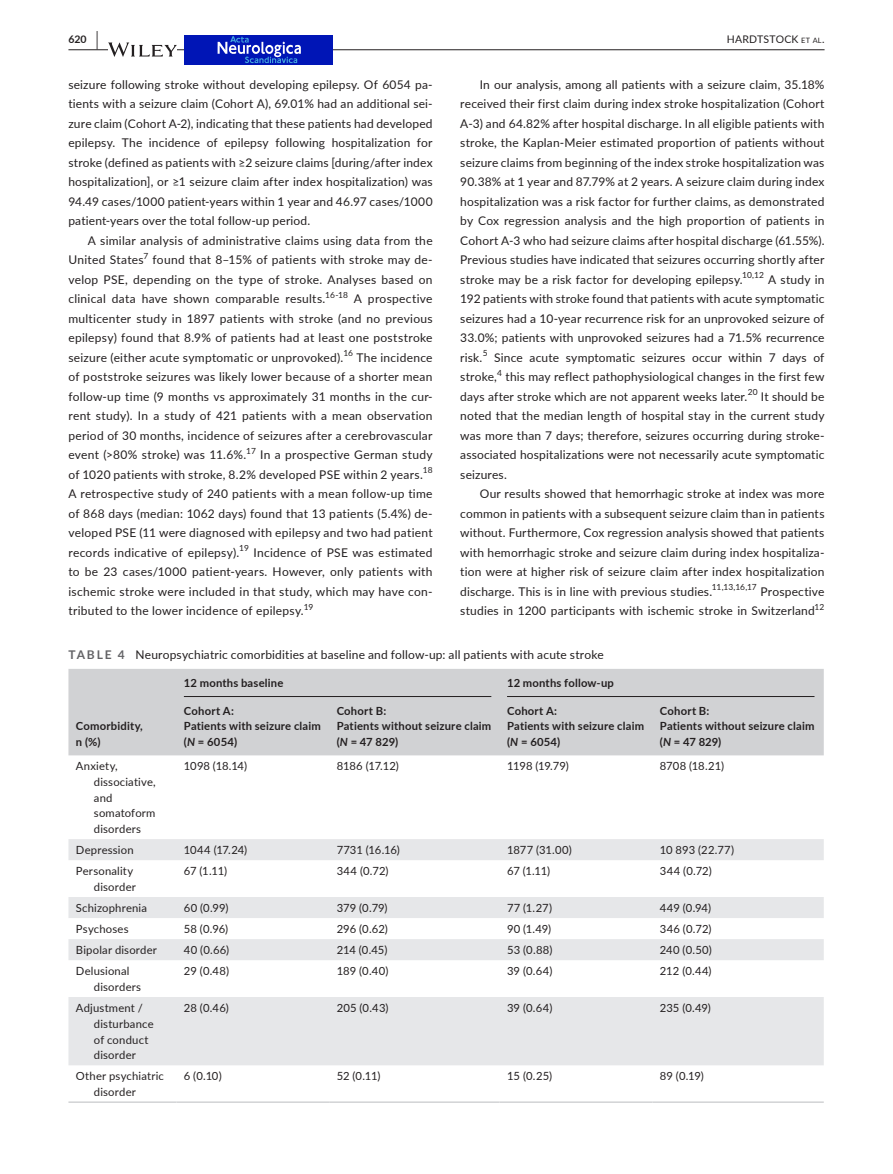
<style>
.page{position:relative;width:893px;height:1174px;background:#fff}
.page>*{position:absolute;margin:0;border:0;box-sizing:border-box;transform-origin:0 0}
.t1{font:12px/19.5px "Lato";letter-spacing:.015em;color:#231f20;text-align:justify}
.t2{font:11.25px/15.8px "Lato";letter-spacing:.015em;color:#231f20}
.t3{font:700 11.25px/15.8px "Lato";letter-spacing:.015em;color:#231f20}
.t4{font:10.5px "Lato";letter-spacing:.02em;color:#231f20}
.t5{font:700 10.5px "Lato";color:#231f20}
.t6{font:8.4px "Lato";color:#231f20}
.s1{font-size:19.5px}
.s2{font-size:7.35px}
.s3{font-weight:700;color:#636366}
.s4{font-style:italic}
</style>
<div class="page">
<hr style="left:68px;top:49px;width:756px;height:1px;background:#231f20">
<svg style="left:108px;top:42px;width:69px;height:15px"></svg>
<div style="left:185px;top:35px;width:148px;height:30px;background:#0015b6"></div>
<svg style="left:218px;top:36px;width:83px;height:27px"></svg>
<div style="left:68px;top:669px;width:756px;height:86px;background:#d1d2d4"></div>
<svg style="left:68px;top:839px;width:756px;height:226px;fill:#e6e7e9"></svg>
<hr style="left:68px;top:1101px;width:108px;height:1px;background:#d1d2d4">
<hr style="left:176px;top:1101px;width:153px;height:1px;background:#d1d2d4">
<hr style="left:329px;top:1101px;width:171px;height:1px;background:#d1d2d4">
<hr style="left:500px;top:1101px;width:152px;height:1px;background:#d1d2d4">
<hr style="left:652px;top:1101px;width:172px;height:1px;background:#d1d2d4">
<hr style="left:184px;top:696px;width:307px;height:1px;background:#231f20">
<hr style="left:507px;top:696px;width:307px;height:1px;background:#231f20">
<p class="t5" style="left:68px;top:31px;width:31px">620 <span class="s1">|</span></p>
<p class="t4" style="left:727px;top:31px;width:99px">HARDTSTOCK <span class="s2">et al</span>.</p>
<p class="t1" style="left:68px;top:74px;width:366px">seizure following stroke without developing epilepsy. Of 6054 pa&shy;tients with a seizure claim (Cohort A), 69.01% had an additional sei&shy;zure claim (Cohort A-2), indicating that these patients had developed epilepsy. The incidence of epilepsy following hospitalization for stroke (defined as patients with ≥2 seizure claims [during/after index hospitalization], or ≥1 seizure claim after index hospitalization) was 94.49 cases/1000 patient-years within 1 year and 46.97 cases/1000 patient-years over the total follow-up period.</p>
<p class="t1" style="left:68px;top:230px;width:366px;text-indent:20px">A similar analysis of administrative claims using data from the<br>United States</p>
<p class="t1" style="left:460px;top:74px;width:366px;text-indent:20px">In our analysis, among all patients with a seizure claim, 35.18% received their first claim during index stroke hospitalization (Cohort A-3) and 64.82% after hospital discharge. In all eligible patients with stroke, the Kaplan-Meier estimated proportion of patients without seizure claims from beginning of the index stroke hospitalization was 90.38% at 1 year and 87.79% at 2 years. A seizure claim during index hospitalization was a risk factor for further claims, as demonstrated by Cox regression analysis and the high proportion of patients in Cohort A-3 who had seizure claims after hospital discharge (61.55%).<br>Previous studies have indicated that seizures occurring shortly after stroke may be a risk factor for developing epilepsy.</p>
<p class="t6" style="left:143px;top:250px;width:6px">7</p>
<p class="t1" style="left:68px;top:249px;width:366px;text-indent:84px">found that 8–15% of patients with stroke may de&shy;velop PSE, depending on the type of stroke. Analyses based on clinical data have shown comparable results.</p>
<p class="t6" style="left:742px;top:269px;width:23px">10,12</p>
<p class="t1" style="left:460px;top:269px;width:366px;text-indent:308px">A study in 192 patients with stroke found that patients with acute symptomatic seizures had a 10-year recurrence risk for an unprovoked seizure of 33.0%; patients with unprovoked seizures had a 71.5% recurrence risk.</p>
<p class="t6" style="left:325px;top:289px;width:24px">16-18</p>
<p class="t1" style="left:68px;top:288px;width:366px;text-indent:285px">A prospective multicenter study in 1897 patients with stroke (and no previous epilepsy) found that 8.9% of patients had at least one poststroke seizure (either acute symptomatic or unprovoked).</p>
<p class="t6" style="left:343px;top:347px;width:11px">16</p>
<p class="t1" style="left:68px;top:347px;width:366px;text-indent:288px">The incidence of poststroke seizures was likely lower because of a shorter mean follow-up time (9 months vs approximately 31 months in the cur&shy;rent study). In a study of 421 patients with a mean observation period of 30 months, incidence of seizures after a cerebrovascular event (&gt;80% stroke) was 11.6%.</p>
<p class="t6" style="left:483px;top:347px;width:6px">5</p>
<p class="t1" style="left:460px;top:347px;width:366px;text-indent:34px">Since acute symptomatic seizures occur within 7 days of stroke,</p>
<p class="t6" style="left:497px;top:367px;width:6px">4</p>
<p class="t1" style="left:460px;top:366px;width:366px;text-indent:45px">this may reflect pathophysiological changes in the first few days after stroke which are not apparent weeks later.</p>
<p class="t6" style="left:748px;top:386px;width:11px">20</p>
<p class="t1" style="left:460px;top:386px;width:366px;text-indent:301px">It should be noted that the median length of hospital stay in the current study was more than 7 days; therefore, seizures occurring during stroke&shy;associated hospitalizations were not necessarily acute symptomatic seizures.</p>
<p class="t1" style="left:460px;top:483px;width:366px;text-indent:20px">Our results showed that hemorrhagic stroke at index was more common in patients with a subsequent seizure claim than in patients without. Furthermore, Cox regression analysis showed that patients with hemorrhagic stroke and seizure claim during index hospitaliza&shy;tion were at higher risk of seizure claim after index hospitalization discharge. This is in line with previous studies.</p>
<p class="t6" style="left:246px;top:445px;width:11px">17</p>
<p class="t1" style="left:68px;top:444px;width:366px;text-indent:192px">In a prospective German study of 1020 patients with stroke, 8.2% developed PSE within 2 years.</p>
<p class="t6" style="left:423px;top:464px;width:11px">18</p>
<p class="t1" style="left:68px;top:483px;width:366px">A retrospective study of 240 patients with a mean follow-up time of 868 days (median: 1062 days) found that 13 patients (5.4%) de&shy;veloped PSE (11 were diagnosed with epilepsy and two had patient records indicative of epilepsy).</p>
<p class="t6" style="left:239px;top:542px;width:11px">19</p>
<p class="t1" style="left:68px;top:542px;width:366px;text-indent:185px">Incidence of PSE was estimated to be 23 cases/1000 patient-years. However, only patients with ischemic stroke were included in that study, which may have con&shy;tributed to the lower incidence of epilepsy.</p>
<p class="t6" style="left:712px;top:581px;width:46px">11,13,16,17</p>
<p class="t1" style="left:460px;top:581px;width:366px;text-indent:300px">Prospective studies in 1200 participants with ischemic stroke in Switzerland</p>
<p class="t6" style="left:304px;top:601px;width:11px">19</p>
<p class="t6" style="left:815px;top:601px;width:11px">12</p>
<p class="t1" style="left:68px;top:644px;width:537px"><span class="s3">TABLE 4</span> Neuropsychiatric comorbidities at baseline and follow-up: all patients with acute stroke</p>
<p class="t3" style="left:76px;top:718px;width:68px">Comorbidity, n (%)</p>
<p class="t3" style="left:184px;top:674px;width:101px">12 months baseline</p>
<p class="t3" style="left:507px;top:674px;width:108px">12 months follow-up</p>
<p class="t3" style="left:184px;top:702px;width:139px">Cohort A:<br>Patients with seizure claim (<span class="s4">N</span> = 6054)</p>
<p class="t3" style="left:337px;top:702px;width:156px">Cohort B:<br>Patients without seizure claim (<span class="s4">N</span> = 47 829)</p>
<p class="t3" style="left:507px;top:702px;width:139px">Cohort A:<br>Patients with seizure claim (<span class="s4">N</span> = 6054)</p>
<p class="t3" style="left:660px;top:702px;width:156px">Cohort B:<br>Patients without seizure claim (<span class="s4">N</span> = 47 829)</p>
<p class="t2" style="left:94px;top:757px;width:63px;text-indent:-18px">Anxiety, dissociative, and somatoform disorders</p>
<p class="t2" style="left:184px;top:757px;width:65px">1098 (18.14)</p>
<p class="t2" style="left:337px;top:757px;width:64px">8186 (17.12)</p>
<p class="t2" style="left:507px;top:757px;width:63px">1198 (19.79)</p>
<p class="t2" style="left:660px;top:757px;width:66px">8708 (18.21)</p>
<p class="t2" style="left:76px;top:841px;width:59px">Depression</p>
<p class="t2" style="left:184px;top:841px;width:65px">1044 (17.24)</p>
<p class="t2" style="left:337px;top:841px;width:65px">7731 (16.16)</p>
<p class="t2" style="left:507px;top:841px;width:66px">1877 (31.00)</p>
<p class="t2" style="left:660px;top:841px;width:76px">10 893 (22.77)</p>
<p class="t2" style="left:76px;top:862px;width:61px;text-align:right">Personality disorder</p>
<p class="t2" style="left:184px;top:862px;width:45px">67 (1.11)</p>
<p class="t2" style="left:337px;top:862px;width:53px">344 (0.72)</p>
<p class="t2" style="left:507px;top:862px;width:45px">67 (1.11)</p>
<p class="t2" style="left:660px;top:862px;width:53px">344 (0.72)</p>
<p class="t2" style="left:76px;top:899px;width:73px">Schizophrenia</p>
<p class="t2" style="left:184px;top:899px;width:46px">60 (0.99)</p>
<p class="t2" style="left:337px;top:899px;width:52px">379 (0.79)</p>
<p class="t2" style="left:507px;top:899px;width:46px">77 (1.27)</p>
<p class="t2" style="left:660px;top:899px;width:53px">449 (0.94)</p>
<p class="t2" style="left:76px;top:920px;width:54px">Psychoses</p>
<p class="t2" style="left:184px;top:920px;width:46px">58 (0.96)</p>
<p class="t2" style="left:337px;top:920px;width:53px">296 (0.62)</p>
<p class="t2" style="left:507px;top:920px;width:46px">90 (1.49)</p>
<p class="t2" style="left:660px;top:920px;width:53px">346 (0.72)</p>
<p class="t2" style="left:76px;top:941px;width:82px">Bipolar disorder</p>
<p class="t2" style="left:184px;top:941px;width:47px">40 (0.66)</p>
<p class="t2" style="left:337px;top:941px;width:52px">214 (0.45)</p>
<p class="t2" style="left:507px;top:941px;width:47px">53 (0.88)</p>
<p class="t2" style="left:660px;top:941px;width:54px">240 (0.50)</p>
<p class="t2" style="left:94px;top:962px;width:49px;text-indent:-18px">Delusional disorders</p>
<p class="t2" style="left:184px;top:962px;width:47px">29 (0.48)</p>
<p class="t2" style="left:337px;top:962px;width:53px">189 (0.40)</p>
<p class="t2" style="left:507px;top:962px;width:47px">39 (0.64)</p>
<p class="t2" style="left:660px;top:962px;width:53px">212 (0.44)</p>
<p class="t2" style="left:94px;top:999px;width:61px;text-indent:-18px">Adjustment / disturbance of conduct disorder</p>
<p class="t2" style="left:184px;top:999px;width:46px">28 (0.46)</p>
<p class="t2" style="left:337px;top:999px;width:53px">205 (0.43)</p>
<p class="t2" style="left:507px;top:999px;width:47px">39 (0.64)</p>
<p class="t2" style="left:660px;top:999px;width:53px">235 (0.49)</p>
<p class="t2" style="left:94px;top:1068px;width:71px;text-indent:-18px">Other psychiatric disorder</p>
<p class="t2" style="left:184px;top:1068px;width:39px">6 (0.10)</p>
<p class="t2" style="left:337px;top:1068px;width:45px">52 (0.11)</p>
<p class="t2" style="left:507px;top:1068px;width:47px">15 (0.25)</p>
<p class="t2" style="left:660px;top:1068px;width:45px">89 (0.19)</p>
</div>
